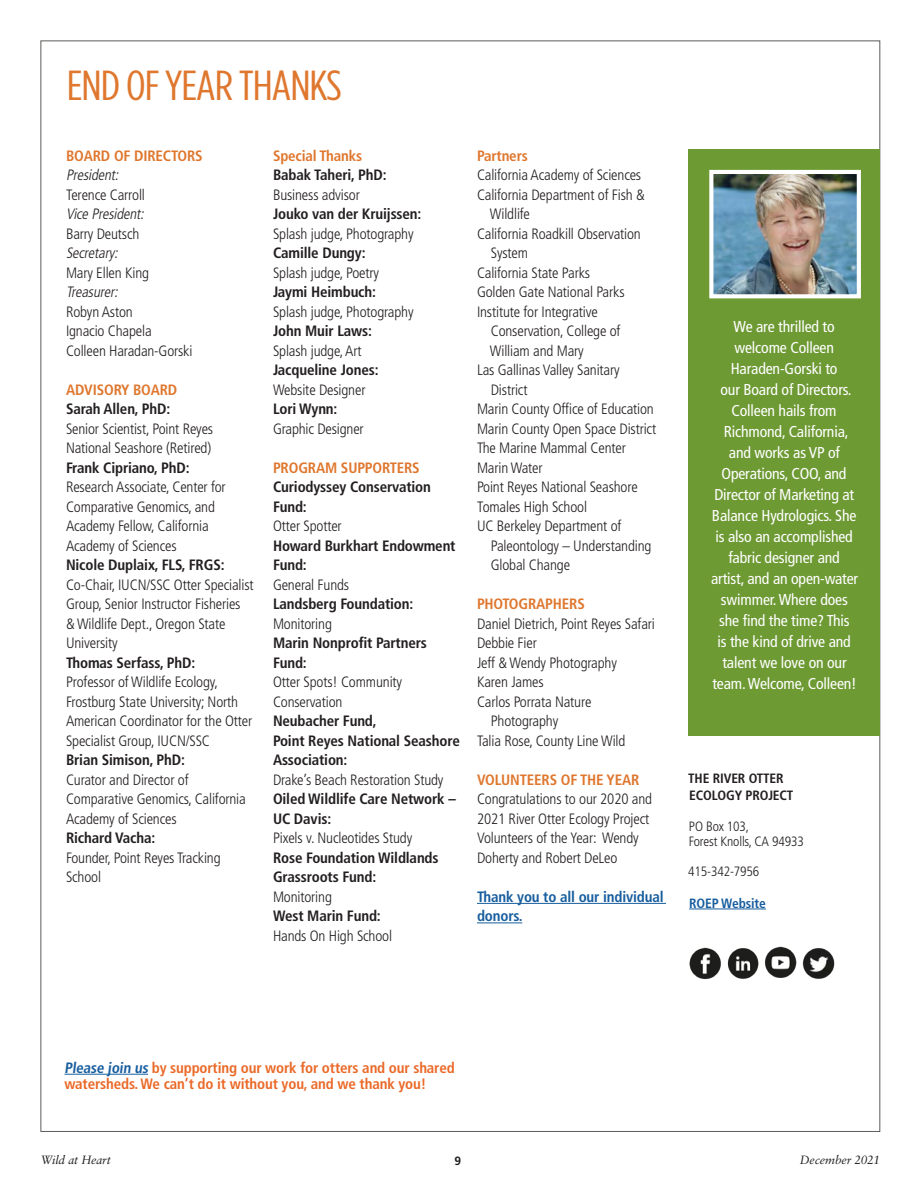
<style>
.page{position:relative;width:918px;height:1188px;background:#fff}
.page>*{position:absolute;margin:0;border:0;box-sizing:border-box;transform-origin:0 0}
.t1{font:condensed 42px "Gotham HTF";letter-spacing:-.02em;color:#df772e;scale:1.14 1}
.t2{font:condensed 15.75px/21px "Frutiger";letter-spacing:-.01em;color:#fff;text-align:center}
.t3{font:300 condensed 15px/19.5px "Frutiger";letter-spacing:-.01em;color:#231f20}
.t4{font:700 condensed 15px/19.5px "Frutiger";letter-spacing:-.01em;color:#231f20}
.t5{font:700 condensed 15px "Frutiger";letter-spacing:-.01em;color:#df772e}
.t6{font:700 condensed 15px/16.5px "Frutiger";letter-spacing:-.01em;color:#ea6928}
.t7{font:italic 300 condensed 15px "Frutiger";color:#231f20}
.t8{font:700 condensed 15px/19.5px "Frutiger";letter-spacing:-.01em;color:#175d9e}
.t9{font:300 condensed 13.5px/15px "Frutiger";letter-spacing:-.01em;color:#231f20}
.t10{font:700 condensed 13.5px/16.5px "Frutiger";letter-spacing:-.01em;color:#231f20}
.t11{font:700 condensed 13.5px "Frutiger";letter-spacing:-.01em;color:#175d9e}
.t12{font:italic 12px "Sabon";letter-spacing:-.01em;color:#231f20}
.t13{font:700 12px "Frutiger";color:#231f20}
.s1{color:#175d9e}
</style>
<div class="page">
<hr style="left:477px;top:903px;width:189px;height:1px;background:#175d9e">
<hr style="left:477px;top:923px;width:45px;height:1px;background:#175d9e">
<div style="left:688px;top:150px;width:192px;height:586px;background:#6e9a34"></div>
<hr style="left:689px;top:909px;width:77px;height:1px;background:#175d9e">
<hr style="left:64px;top:1074px;width:84px;height:1px;background:#175d9e">
<img style="left:714px;top:175px;width:142px;height:118px">
<div style="left:709px;top:170px;width:152px;height:128px;border:4px solid #fff"></div>
<img style="left:727px;top:948px;width:32px;height:31px">
<img style="left:689px;top:947px;width:32px;height:32px">
<img style="left:765px;top:946px;width:32px;height:32px">
<img style="left:802px;top:948px;width:33px;height:31px">
<h1 class="t1" style="left:67px;top:63px;width:243px">END OF YEAR THANKS</h1>
<p class="t5" style="left:66px;top:147px;width:138px">BOARD OF DIRECTORS</p>
<p class="t7" style="left:66px;top:167px;width:57px">President:</p>
<p class="t3" style="left:66px;top:185px;width:81px">Terence Carroll</p>
<p class="t7" style="left:66px;top:206px;width:82px">Vice President:</p>
<p class="t3" style="left:66px;top:224px;width:75px">Barry Deutsch</p>
<p class="t7" style="left:66px;top:245px;width:56px">Secretary:</p>
<p class="t3" style="left:66px;top:263px;width:85px">Mary Ellen King</p>
<p class="t7" style="left:66px;top:284px;width:56px">Treasurer:</p>
<p class="t3" style="left:66px;top:302px;width:128px">Robyn Aston<br>Ignacio Chapela<br>Colleen Haradan-Gorski</p>
<p class="t5" style="left:66px;top:381px;width:113px">ADVISORY BOARD</p>
<p class="t4" style="left:66px;top:399px;width:106px">Sarah Allen, PhD:</p>
<p class="t3" style="left:66px;top:419px;width:149px">Senior Scientist, Point Reyes<br>National Seashore (Retired)</p>
<p class="t4" style="left:66px;top:458px;width:125px">Frank Cipriano, PhD:</p>
<p class="t3" style="left:66px;top:478px;width:161px">Research Associate, Center for<br>Comparative Genomics, and<br>Academy Fellow, California<br>Academy of Sciences</p>
<p class="t4" style="left:66px;top:555px;width:160px">Nicole Duplaix, FLS, FRGS:</p>
<p class="t3" style="left:66px;top:575px;width:189px">Co-Chair, IUCN/SSC Otter Specialist<br>Group, Senior Instructor Fisheries<br>&amp; Wildlife Dept., Oregon State<br>University</p>
<p class="t4" style="left:66px;top:653px;width:131px">Thomas Serfass, PhD:</p>
<p class="t3" style="left:66px;top:673px;width:188px">Professor of Wildlife Ecology,<br>Frostburg State University; North<br>American Coordinator for the Otter<br>Specialist Group, IUCN/SSC</p>
<p class="t4" style="left:66px;top:750px;width:121px">Brian Simison, PhD:</p>
<p class="t3" style="left:66px;top:770px;width:181px">Curator and Director of<br>Comparative Genomics, California<br>Academy of Sciences</p>
<p class="t4" style="left:66px;top:828px;width:91px">Richard Vacha:</p>
<p class="t3" style="left:66px;top:848px;width:156px">Founder, Point Reyes Tracking<br>School</p>
<p class="t5" style="left:273px;top:147px;width:91px">Special Thanks</p>
<p class="t4" style="left:273px;top:165px;width:115px">Babak Taheri, PhD:</p>
<p class="t3" style="left:273px;top:185px;width:88px">Business advisor</p>
<p class="t4" style="left:273px;top:204px;width:150px">Jouko van der Kruijssen:</p>
<p class="t3" style="left:273px;top:224px;width:142px">Splash judge, Photography</p>
<p class="t4" style="left:273px;top:243px;width:94px">Camille Dungy:</p>
<p class="t3" style="left:273px;top:263px;width:108px">Splash judge, Poetry</p>
<p class="t4" style="left:273px;top:282px;width:105px">Jaymi Heimbuch:</p>
<p class="t3" style="left:273px;top:302px;width:142px">Splash judge, Photography</p>
<p class="t4" style="left:273px;top:321px;width:101px">John Muir Laws:</p>
<p class="t3" style="left:273px;top:341px;width:90px">Splash judge, Art</p>
<p class="t4" style="left:273px;top:360px;width:107px">Jacqueline Jones:</p>
<p class="t3" style="left:273px;top:380px;width:94px">Website Designer</p>
<p class="t4" style="left:273px;top:399px;width:66px">Lori Wynn:</p>
<p class="t3" style="left:273px;top:419px;width:92px">Graphic Designer</p>
<p class="t5" style="left:273px;top:459px;width:148px">PROGRAM SUPPORTERS</p>
<p class="t4" style="left:273px;top:477px;width:159px">Curiodyssey Conservation<br>Fund:</p>
<p class="t3" style="left:273px;top:517px;width:70px">Otter Spotter</p>
<p class="t4" style="left:273px;top:536px;width:184px">Howard Burkhart Endowment<br>Fund:</p>
<p class="t3" style="left:273px;top:575px;width:78px">General Funds</p>
<p class="t4" style="left:273px;top:594px;width:142px">Landsberg Foundation:</p>
<p class="t3" style="left:273px;top:614px;width:60px">Monitoring</p>
<p class="t4" style="left:273px;top:633px;width:155px">Marin Nonprofit Partners<br>Fund:</p>
<p class="t3" style="left:273px;top:673px;width:131px">Otter Spots! Community<br>Conservation</p>
<p class="t4" style="left:273px;top:711px;width:189px">Neubacher Fund,<br>Point Reyes National Seashore<br>Association:</p>
<p class="t3" style="left:273px;top:770px;width:172px">Drake’s Beach Restoration Study</p>
<p class="t4" style="left:273px;top:789px;width:184px">Oiled Wildlife Care Network –<br>UC Davis:</p>
<p class="t3" style="left:273px;top:829px;width:141px">Pixels v. Nucleotides Study</p>
<p class="t4" style="left:273px;top:848px;width:167px">Rose Foundation Wildlands<br>Grassroots Fund:</p>
<p class="t3" style="left:273px;top:887px;width:60px">Monitoring</p>
<p class="t4" style="left:273px;top:906px;width:109px">West Marin Fund:</p>
<p class="t3" style="left:273px;top:926px;width:121px">Hands On High School</p>
<p class="t5" style="left:477px;top:147px;width:52px">Partners</p>
<p class="t3" style="left:477px;top:166px;width:166px">California Academy of Sciences</p>
<p class="t3" style="left:477px;top:185px;width:169px">California Department of Fish &amp;</p>
<p class="t3" style="left:490px;top:205px;width:42px">Wildlife</p>
<p class="t3" style="left:477px;top:224px;width:165px">California Roadkill Observation</p>
<p class="t3" style="left:491px;top:244px;width:39px">System</p>
<p class="t3" style="left:477px;top:263px;width:115px">California State Parks</p>
<p class="t3" style="left:477px;top:283px;width:149px">Golden Gate National Parks</p>
<p class="t3" style="left:477px;top:302px;width:122px">Institute for Integrative</p>
<p class="t3" style="left:491px;top:322px;width:131px">Conservation, College of</p>
<p class="t3" style="left:490px;top:341px;width:95px">William and Mary</p>
<p class="t3" style="left:477px;top:361px;width:144px">Las Gallinas Valley Sanitary</p>
<p class="t3" style="left:491px;top:380px;width:38px">District</p>
<p class="t3" style="left:477px;top:400px;width:178px">Marin County Office of Education</p>
<p class="t3" style="left:477px;top:419px;width:181px">Marin County Open Space District</p>
<p class="t3" style="left:477px;top:439px;width:151px">The Marine Mammal Center</p>
<p class="t3" style="left:477px;top:458px;width:67px">Marin Water</p>
<p class="t3" style="left:477px;top:478px;width:162px">Point Reyes National Seashore</p>
<p class="t3" style="left:477px;top:497px;width:112px">Tomales High School</p>
<p class="t3" style="left:477px;top:517px;width:146px">UC Berkeley Department of</p>
<p class="t3" style="left:491px;top:536px;width:162px">Paleontology – Understanding</p>
<p class="t3" style="left:491px;top:556px;width:81px">Global Change</p>
<p class="t5" style="left:477px;top:595px;width:109px">PHOTOGRAPHERS</p>
<p class="t3" style="left:477px;top:614px;width:179px">Daniel Dietrich, Point Reyes Safari</p>
<p class="t3" style="left:477px;top:634px;width:61px">Debbie Fier</p>
<p class="t3" style="left:477px;top:653px;width:141px">Jeff &amp; Wendy Photography</p>
<p class="t3" style="left:477px;top:673px;width:68px">Karen James</p>
<p class="t3" style="left:477px;top:692px;width:116px">Carlos Porrata Nature</p>
<p class="t3" style="left:491px;top:712px;width:69px">Photography</p>
<p class="t3" style="left:477px;top:731px;width:150px">Talia Rose, County Line Wild</p>
<p class="t5" style="left:477px;top:771px;width:164px">VOLUNTEERS OF THE YEAR</p>
<p class="t3" style="left:477px;top:790px;width:177px">Congratulations to our 2020 and<br>2021 River Otter Ecology Project<br>Volunteers of the Year: Wendy<br>Doherty and Robert DeLeo</p>
<p class="t8" style="left:477px;top:887px;width:188px">Thank you to all our individual donors.</p>
<p class="t2" style="left:711px;top:316px;width:149px">We are thrilled to welcome Colleen<br>Haraden-Gorski to<br>our Board of Directors.<br>Colleen hails from<br>Richmond, California, and works as VP of<br>Operations, COO, and<br>Director of Marketing at<br>Balance Hydrologics. She is also an accomplished fabric designer and artist, and an open-water swimmer. Where does she find the time? This<br>is the kind of drive and talent we love on our team. Welcome, Colleen!</p>
<p class="t10" style="left:688px;top:770px;width:107px">THE RIVER OTTER<br>ECOLOGY PROJECT</p>
<p class="t9" style="left:689px;top:819px;width:116px">PO Box 103,<br>Forest Knolls, CA 94933</p>
<p class="t9" style="left:688px;top:864px;width:73px">415-342-7956</p>
<p class="t11" style="left:689px;top:895px;width:78px">ROEP Website</p>
<p class="t6" style="left:64px;top:1059px;width:392px"><span class="s1">Please join us</span> by supporting our work for otters and our shared watersheds. We can’t do it without you, and we thank you!</p>
<p class="t12" style="left:41px;top:1153px;width:72px">Wild at Heart</p>
<p class="t13" style="left:455px;top:1153px;width:8px">9</p>
<p class="t12" style="left:800px;top:1153px;width:82px">December 2021</p>
</div>
